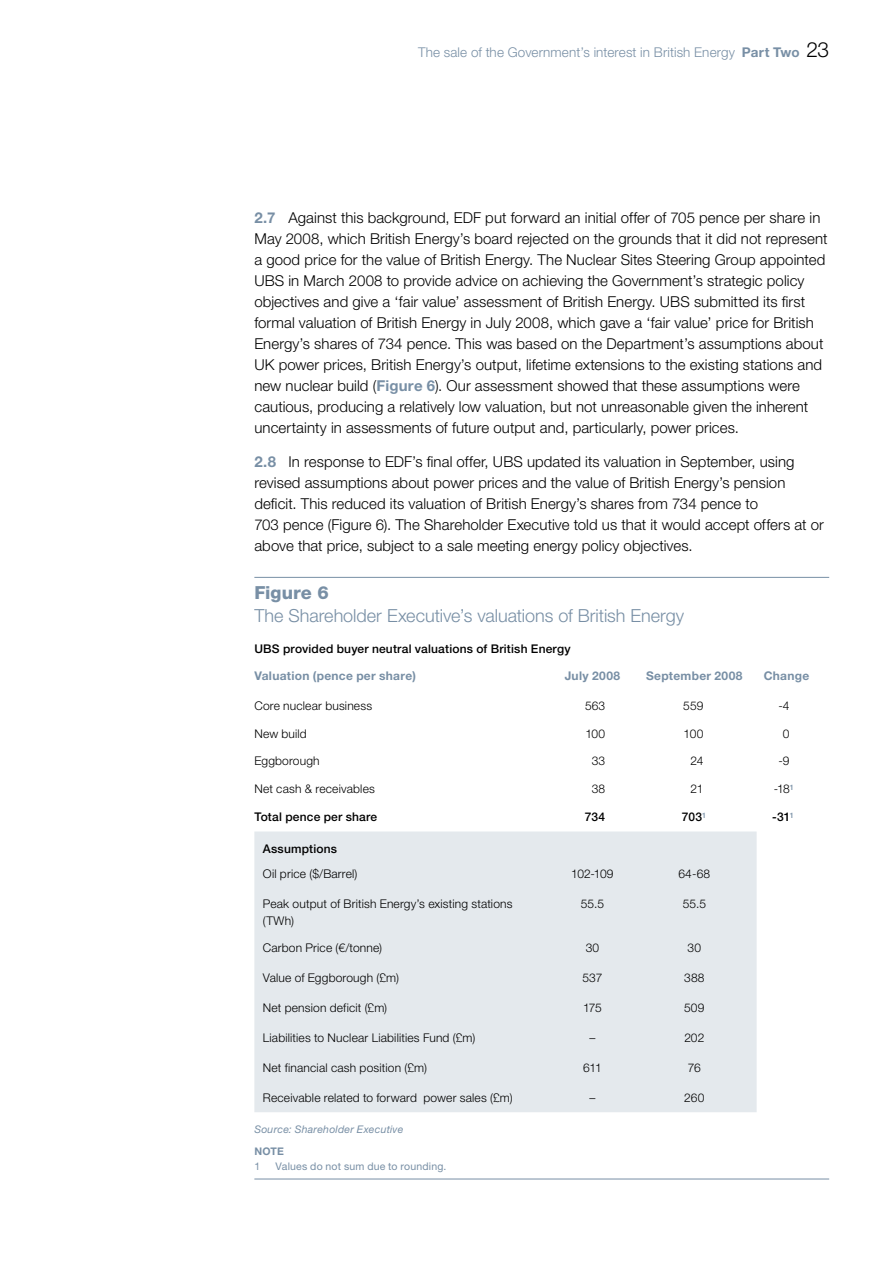
<style>
.page{position:relative;width:893px;height:1263px;background:#fff}
.page>*{position:absolute;margin:0;border:0;box-sizing:border-box;transform-origin:0 0}
.t1{font:300 18px "Helvetica Neue LT Std";color:#788fa5}
.t2{font:800 18px "Helvetica Neue LT Std";letter-spacing:.005em;color:#788fa5}
.BC_10_14pt_45___NUMB{font:300 15px/21px "Helvetica Neue LT Std";letter-spacing:.005em;color:#000}
.t3{font:300 13.5px "Helvetica Neue LT Std";letter-spacing:.01em;color:#788fa5}
.t4{font:300 12px/16.5px "Helvetica Neue LT Std";letter-spacing:.015em;color:#000}
.t5{font:500 12px "Helvetica Neue LT Std";letter-spacing:.015em;color:#000}
.t6{font:700 12px "Helvetica Neue LT Std";letter-spacing:.025em;color:#788fa5}
.t7{font:10.5px "Helvetica Neue LT Std";letter-spacing:.015em;color:#788fa5}
.t8{font:italic 10.5px "Helvetica Neue LT Std";letter-spacing:.025em;color:#788fa5}
.t9{font:700 10.5px "Helvetica Neue LT Std";color:#788fa5}
.s1{font-weight:700}
.s2{font-size:20.85px;color:#000}
.s3{font-weight:700;color:#788fa5}
</style>
<div class="page">
<hr style="left:254px;top:577px;width:575px;height:1px;background:#788fa5">
<hr style="left:254px;top:1178px;width:575px;height:1px;background:#788fa5">
<div style="left:254px;top:831px;width:503px;height:281px;background:#e4e9ed"></div>
<p class="t3" style="left:418px;top:44px;width:413px">The sale of the Government’s interest in British Energy <span class="s1">Part Two</span> <span class="s2">23</span></p>
<p class="BC_10_14pt_45___NUMB" style="left:254px;top:207px;width:575px"><span class="s3">2.7</span> Against this background, EDF put forward an initial offer of 705 pence per share in May 2008, which British Energy’s board rejected on the grounds that it did not represent a good price for the value of British Energy. The Nuclear Sites Steering Group appointed UBS in March 2008 to provide advice on achieving the Government’s strategic policy objectives and give a ‘fair value’ assessment of British Energy. UBS submitted its first formal valuation of British Energy in July 2008, which gave a ‘fair value’ price for British Energy’s shares of 734 pence. This was based on the Department’s assumptions about UK power prices, British Energy’s output, lifetime extensions to the existing stations and new nuclear build (<span class="s3">Figure 6</span>). Our assessment showed that these assumptions were cautious, producing a relatively low valuation, but not unreasonable given the inherent uncertainty in assessments of future output and, particularly, power prices.</p>
<p class="BC_10_14pt_45___NUMB" style="left:254px;top:451px;width:571px"><span class="s3">2.8</span> In response to EDF’s final offer, UBS updated its valuation in September, using revised assumptions about power prices and the value of British Energy’s pension deficit. This reduced its valuation of British Energy’s shares from 734 pence to<br>703 pence (Figure 6). The Shareholder Executive told us that it would accept offers at or above that price, subject to a sale meeting energy policy objectives.</p>
<p class="t2" style="left:254px;top:582px;width:76px">Figure 6</p>
<p class="t1" style="left:254px;top:604px;width:431px">The Shareholder Executive’s valuations of British Energy</p>
<p class="t5" style="left:254px;top:641px;width:318px">UBS provided buyer neutral valuations of British Energy</p>
<p class="t6" style="left:254px;top:668px;width:163px">Valuation (pence per share)</p>
<p class="t6" style="left:565px;top:668px;width:57px">july 2008</p>
<p class="t6" style="left:646px;top:668px;width:98px">September 2008</p>
<p class="t6" style="left:764px;top:668px;width:47px">Change</p>
<p class="t4" style="left:254px;top:697px;width:119px">Core nuclear business</p>
<p class="t4" style="left:585px;top:697px;width:22px">563</p>
<p class="t4" style="left:683px;top:697px;width:22px">559</p>
<p class="t4" style="left:778px;top:697px;width:13px">-4</p>
<p class="t4" style="left:254px;top:725px;width:54px">New build</p>
<p class="t4" style="left:585px;top:725px;width:21px">100</p>
<p class="t4" style="left:683px;top:725px;width:21px">100</p>
<p class="t4" style="left:783px;top:725px;width:8px">0</p>
<p class="t4" style="left:254px;top:753px;width:67px">Eggborough</p>
<p class="t4" style="left:592px;top:753px;width:15px">33</p>
<p class="t4" style="left:690px;top:753px;width:14px">24</p>
<p class="t4" style="left:778px;top:753px;width:13px">-9</p>
<p class="t4" style="left:254px;top:780px;width:122px">Net cash &amp; receivables</p>
<p class="t4" style="left:592px;top:780px;width:15px">38</p>
<p class="t4" style="left:690px;top:780px;width:15px">21</p>
<p class="t4" style="left:774px;top:780px;width:22px">-18<sup>1</sup></p>
<p class="t5" style="left:254px;top:809px;width:124px">Total pence per share</p>
<p class="t5" style="left:585px;top:809px;width:22px">734</p>
<p class="t5" style="left:682px;top:809px;width:26px">703<sup>1</sup></p>
<p class="t5" style="left:772px;top:809px;width:23px">-31<sup>1</sup></p>
<p class="t5" style="left:263px;top:841px;width:76px">Assumptions</p>
<p class="t4" style="left:263px;top:866px;width:96px">Oil price ($/Barrel)</p>
<p class="t4" style="left:571px;top:866px;width:44px">102-109</p>
<p class="t4" style="left:678px;top:866px;width:33px">64-68</p>
<p class="t4" style="left:263px;top:895px;width:251px">Peak output of British Energy’s existing stations (TWh)</p>
<p class="t4" style="left:581px;top:895px;width:25px">55.5</p>
<p class="t4" style="left:683px;top:895px;width:25px">55.5</p>
<p class="t4" style="left:263px;top:940px;width:121px">Carbon Price (€/tonne)</p>
<p class="t4" style="left:586px;top:940px;width:15px">30</p>
<p class="t4" style="left:688px;top:940px;width:15px">30</p>
<p class="t4" style="left:263px;top:969px;width:138px">Value of Eggborough (£m)</p>
<p class="t4" style="left:582px;top:969px;width:21px">537</p>
<p class="t4" style="left:684px;top:969px;width:22px">388</p>
<p class="t4" style="left:263px;top:999px;width:126px">Net pension deficit (£m)</p>
<p class="t4" style="left:583px;top:999px;width:20px">175</p>
<p class="t4" style="left:684px;top:999px;width:22px">509</p>
<p class="t4" style="left:263px;top:1029px;width:214px">Liabilities to Nuclear Liabilities Fund (£m)</p>
<p class="t4" style="left:589px;top:1029px;width:7px">–</p>
<p class="t4" style="left:684px;top:1029px;width:22px">202</p>
<p class="t4" style="left:263px;top:1059px;width:166px">Net financial cash position (£m)</p>
<p class="t4" style="left:583px;top:1059px;width:20px">611</p>
<p class="t4" style="left:688px;top:1059px;width:14px">76</p>
<p class="t4" style="left:263px;top:1089px;width:251px">Receivable related to forward power sales (£m)</p>
<p class="t4" style="left:589px;top:1089px;width:7px">–</p>
<p class="t4" style="left:684px;top:1089px;width:22px">260</p>
<p class="t8" style="left:254px;top:1122px;width:150px">Source: Shareholder Executive</p>
<p class="t9" style="left:254px;top:1144px;width:31px">note</p>
<p class="t7" style="left:254px;top:1160px;width:7px">1</p>
<p class="t7" style="left:276px;top:1160px;width:172px">Values do not sum due to rounding.</p>
</div>
